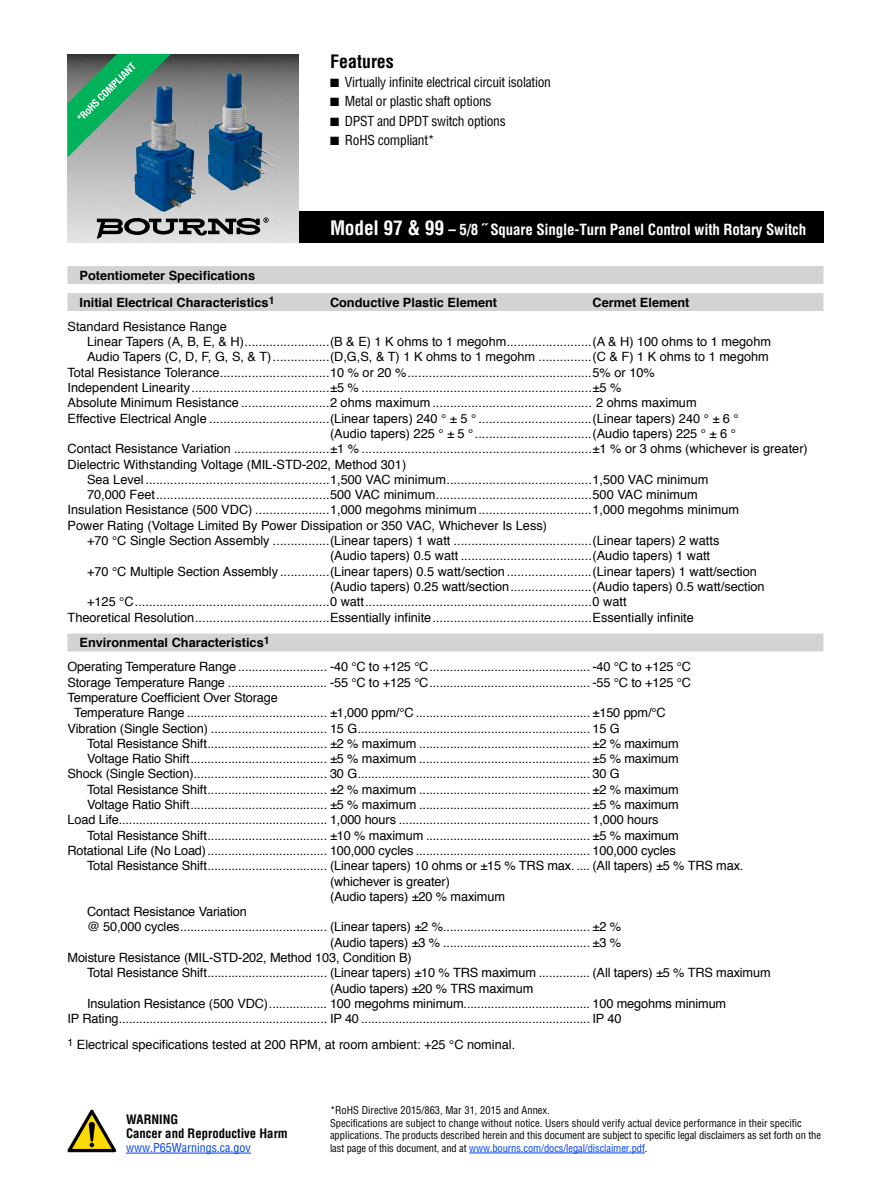
<style>
.page{position:relative;width:891px;height:1188px;background:#fff}
.page>*{position:absolute;margin:0;border:0;box-sizing:border-box;transform-origin:0 0}
.t1{font:700 condensed 18px "Helvetica";color:#000}
.t2{font:700 condensed 15px "Helvetica";letter-spacing:-.01em;color:#fff}
.t3{font:condensed 13.5px "Helvetica";letter-spacing:-.02em;color:#000}
.t4{font:12.75px/24.3px "Helvetica";color:#000}
.t5{font:700 12.75px/27px "Helvetica";color:#000}
.t6{font:700 condensed 12.75px/14.2px "Helvetica";color:#000}
.t7{font:condensed 12px "Helvetica";color:#0042f4}
.t8{font:condensed 10.5px/12.6px "Helvetica";color:#000}
.s1{font-size:19.5px}
.s2{font-weight:700}
.s3{color:#0042f4}
</style>
<div class="page">
<div style="left:288px;top:212px;width:536px;height:31px;background:#000"></div>
<img style="left:68px;top:54px;width:230px;height:189px">
<svg style="left:68px;top:54px;width:108px;height:108px"></svg>
<svg style="left:97px;top:218px;width:172px;height:21px"></svg>
<img style="left:133px;top:86px;width:63px;height:126px">
<img style="left:208px;top:73px;width:71px;height:118px">
<div style="left:68px;top:266px;width:756px;height:18px;background:#d1d3d4"></div>
<div style="left:68px;top:293px;width:756px;height:18px;background:#d1d3d4"></div>
<div style="left:68px;top:634px;width:756px;height:18px;background:#d1d3d4"></div>
<hr style="left:126px;top:1153px;width:125px;height:1px;background:#0042f4">
<svg style="left:68px;top:1110px;width:48px;height:42px"></svg>
<hr style="left:469px;top:1153px;width:176px;height:1px;background:#0042f4">
<h1 class="t1" style="left:330px;top:50px;width:65px">Features</h1>
<p class="t3" style="left:330px;top:73px;width:222px">■ Virtually infinite electrical circuit isolation</p>
<p class="t3" style="left:330px;top:93px;width:163px">■ Metal or plastic shaft options</p>
<p class="t3" style="left:330px;top:112px;width:177px">■ DPST and DPDT switch options</p>
<p class="t3" style="left:330px;top:132px;width:106px">■ RoHS compliant*</p>
<p class="t5" style="left:80px;top:262px;width:197px">Potentiometer Specifications<br>Initial Electrical Characteristics<sup>1</sup></p>
<p class="t2" style="left:330px;top:220px;width:478px"><span class="s1">Model 97 &amp; 99</span> – 5/8 ˝ Square Single-Turn Panel Control with Rotary Switch</p>
<p class="t5" style="left:330px;top:289px;width:169px">Conductive Plastic Element</p>
<p class="t5" style="left:593px;top:289px;width:99px">Cermet Element</p>
<p class="t4" style="left:68px;top:315px;width:161px">Standard Resistance Range</p>
<p class="t4" style="left:87px;top:330px;width:686px">Linear Tapers (A, B, E, &amp; H)........................(B &amp; E) 1 K ohms to 1 megohm........................(A &amp; H) 100 ohms to 1 megohm</p>
<p class="t4" style="left:87px;top:345px;width:683px">Audio Tapers (C, D, F, G, S, &amp; T)................(D,G,S, &amp; T) 1 K ohms to 1 megohm ...............(C &amp; F) 1 K ohms to 1 megohm</p>
<p class="t4" style="left:68px;top:361px;width:589px">Total Resistance Tolerance...............................10 % or 20 %....................................................5% or 10%</p>
<p class="t4" style="left:68px;top:376px;width:555px">Independent Linearity.......................................±5 % .................................................................±5 %</p>
<p class="t4" style="left:68px;top:391px;width:631px">Absolute Minimum Resistance .........................2 ohms maximum ............................................. 2 ohms maximum</p>
<p class="t4" style="left:68px;top:406px;width:673px">Effective Electrical Angle ..................................(Linear tapers) 240 ° ± 5 ° ................................(Linear tapers) 240 ° ± 6 °</p>
<p class="t4" style="left:330px;top:422px;width:407px">(Audio tapers) 225 ° ± 5 ° .................................(Audio tapers) 225 ° ± 6 °</p>
<p class="t4" style="left:68px;top:437px;width:742px">Contact Resistance Variation ...........................±1 % .................................................................±1 % or 3 ohms (whichever is greater)</p>
<p class="t4" style="left:68px;top:452px;width:340px">Dielectric Withstanding Voltage (MIL-STD-202, Method 301)</p>
<p class="t4" style="left:87px;top:468px;width:623px">Sea Level....................................................1,500 VAC minimum.........................................1,500 VAC minimum</p>
<p class="t4" style="left:87px;top:483px;width:612px">70,000 Feet.................................................500 VAC minimum............................................500 VAC minimum</p>
<p class="t4" style="left:68px;top:498px;width:673px">Insulation Resistance (500 VDC) .....................1,000 megohms minimum................................1,000 megohms minimum</p>
<p class="t4" style="left:68px;top:514px;width:481px">Power Rating (Voltage Limited By Power Dissipation or 350 VAC, Whichever Is Less)</p>
<p class="t4" style="left:87px;top:529px;width:634px">+70 °C Single Section Assembly ................(Linear tapers) 1 watt .......................................(Linear tapers) 2 watts</p>
<p class="t4" style="left:330px;top:544px;width:382px">(Audio tapers) 0.5 watt .....................................(Audio tapers) 1 watt</p>
<p class="t4" style="left:87px;top:559px;width:671px">+70 °C Multiple Section Assembly ..............(Linear tapers) 0.5 watt/section........................(Linear tapers) 1 watt/section</p>
<p class="t4" style="left:330px;top:575px;width:436px">(Audio tapers) 0.25 watt/section.......................(Audio tapers) 0.5 watt/section</p>
<p class="t4" style="left:87px;top:590px;width:541px">+125 °C.......................................................0 watt................................................................0 watt</p>
<p class="t4" style="left:68px;top:605px;width:628px">Theoretical Resolution......................................Essentially infinite.............................................Essentially infinite</p>
<p class="t4" style="left:68px;top:631px;width:625px;text-indent:12px"><span class="s2">Environmental Characteristics</span><sup>1<br></sup>Operating Temperature Range .......................... -40 °C to +125 °C............................................... -40 °C to +125 °C</p>
<p class="t4" style="left:68px;top:670px;width:625px">Storage Temperature Range ............................. -55 °C to +125 °C............................................... -55 °C to +125 °C</p>
<p class="t4" style="left:68px;top:686px;width:212px">Temperature Coefficient Over Storage</p>
<p class="t4" style="left:74px;top:701px;width:593px">Temperature Range ......................................... ±1,000 ppm/°C ................................................... ±150 ppm/°C</p>
<p class="t4" style="left:68px;top:716px;width:554px">Vibration (Single Section) .................................. 15 G.................................................................... 15 G</p>
<p class="t4" style="left:87px;top:732px;width:593px">Total Resistance Shift................................... ±2 % maximum .................................................. ±2 % maximum</p>
<p class="t4" style="left:87px;top:747px;width:593px">Voltage Ratio Shift........................................ ±5 % maximum .................................................. ±5 % maximum</p>
<p class="t4" style="left:68px;top:762px;width:554px">Shock (Single Section)....................................... 30 G.................................................................... 30 G</p>
<p class="t4" style="left:87px;top:778px;width:593px">Total Resistance Shift................................... ±2 % maximum .................................................. ±2 % maximum</p>
<p class="t4" style="left:87px;top:793px;width:593px">Voltage Ratio Shift........................................ ±5 % maximum .................................................. ±5 % maximum</p>
<p class="t4" style="left:68px;top:808px;width:593px">Load Life............................................................. 1,000 hours ........................................................ 1,000 hours</p>
<p class="t4" style="left:87px;top:823px;width:593px">Total Resistance Shift................................... ±10 % maximum ................................................ ±5 % maximum</p>
<p class="t4" style="left:68px;top:839px;width:610px">Rotational Life (No Load)................................... 100,000 cycles ................................................... 100,000 cycles</p>
<p class="t4" style="left:87px;top:854px;width:658px">Total Resistance Shift................................... (Linear tapers) 10 ohms or ±15 % TRS max..... (All tapers) ±5 % TRS max.</p>
<p class="t4" style="left:330px;top:869px;width:121px">(whichever is greater)</p>
<p class="t4" style="left:330px;top:885px;width:177px">(Audio tapers) ±20 % maximum</p>
<p class="t4" style="left:87px;top:900px;width:162px">Contact Resistance Variation</p>
<p class="t4" style="left:87px;top:915px;width:536px">@ 50,000 cycles........................................... (Linear tapers) ±2 %........................................... ±2 %</p>
<p class="t4" style="left:330px;top:931px;width:293px">(Audio tapers) ±3 % ........................................... ±3 %</p>
<p class="t4" style="left:68px;top:946px;width:346px">Moisture Resistance (MIL-STD-202, Method 103, Condition B)</p>
<p class="t4" style="left:87px;top:961px;width:685px">Total Resistance Shift................................... (Linear tapers) ±10 % TRS maximum ............... (All tapers) ±5 % TRS maximum</p>
<p class="t4" style="left:330px;top:976px;width:205px">(Audio tapers) ±20 % TRS maximum</p>
<p class="t4" style="left:87px;top:992px;width:641px">Insulation Resistance (500 VDC)................. 100 megohms minimum..................................... 100 megohms minimum</p>
<p class="t4" style="left:68px;top:1007px;width:556px">IP Rating............................................................. IP 40 ................................................................... IP 40</p>
<p class="t4" style="left:68px;top:1033px;width:449px"><sup>1</sup> Electrical specifications tested at 200 RPM, at room ambient: +25 °C nominal.</p>
<p class="t6" style="left:126px;top:1112px;width:163px">WARNING<br>Cancer and Reproductive Harm</p>
<p class="t7" style="left:126px;top:1140px;width:126px">www.P65Warnings.ca.gov</p>
<p class="t8" style="left:330px;top:1104px;width:493px">*RoHS Directive 2015/863, Mar 31, 2015 and Annex.<br>Specifications are subject to change without notice. Users should verify actual device performance in their specific applications. The products described herein and this document are subject to specific legal disclaimers as set forth on the last page of this document, and at <span class="s3">www.bourns.com/docs/legal/disclaimer.pdf</span>.</p>
</div>
